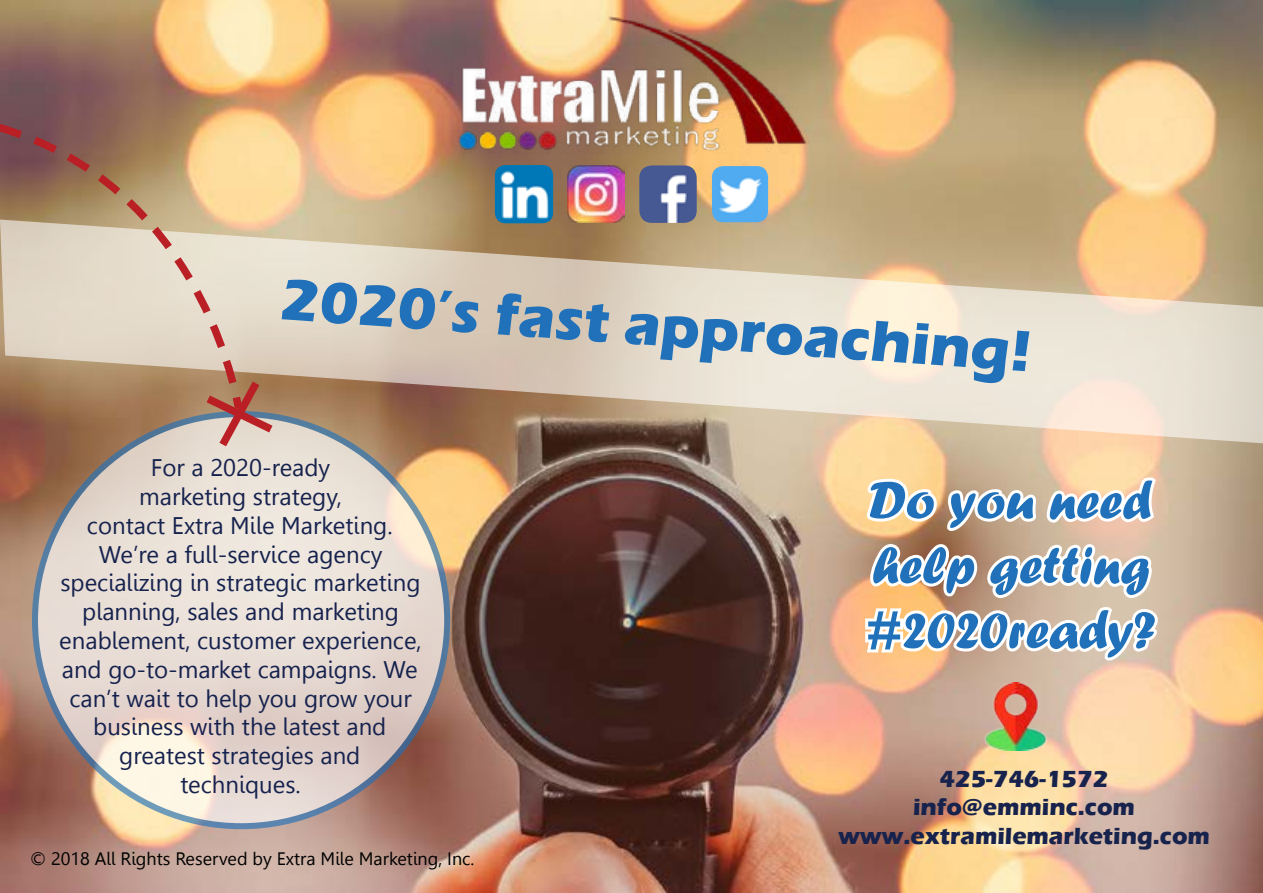
<style>
.page{position:relative;width:1263px;height:893px;background:#fff}
.page>*{position:absolute;margin:0;border:0;box-sizing:border-box;transform-origin:0 0}
.t1{font:700 60px "Eras ITC";color:#2071b9}
.t2{font:54px/64.8px "Forte";color:#2071b9;text-align:justify}
.t3{font:24px/28.8px "Leelawadee";color:#16224e;text-align:center}
.t4{font:700 24px/28.8px "Eras ITC";color:#17234d;text-align:center}
.t5{font:18px "Leelawadee";color:#000}
</style>
<div class="page">
<img style="left:0;top:0;width:1263px;height:893px">
<svg style="left:0;top:219px;width:1263px;height:232px;background:#d4c1a8"></svg>
<svg style="left:32px;top:411px;width:418px;height:418px;background:#e1d7d1"></svg>
<svg style="left:198px;top:373px;width:83px;height:82px;background:#c6a597"></svg>
<svg style="left:0;top:105px;width:246px;height:311px;background:#c3a78e"></svg>
<svg style="left:862px;top:473px;width:300px;height:190px"></svg>
<img style="left:981px;top:682px;width:67px;height:69px">
<img style="left:451px;top:11px;width:359px;height:143px">
<img style="left:495px;top:165px;width:58px;height:58px">
<img style="left:639px;top:165px;width:58px;height:58px">
<img style="left:712px;top:166px;width:56px;height:56px">
<img style="left:567px;top:165px;width:58px;height:58px">
<h1 class="t1" style="left:283px;top:265px;width:754px;rotate:4deg">2020’s fast approaching!</h1>
<p class="t3" style="left:59px;top:454px;width:364px">For a 2020-ready<br>marketing strategy,<br>contact Extra Mile Marketing.<br>We’re a full-service agency specializing in strategic marketing planning, sales and marketing enablement, customer experience, and go-to-market campaigns. We can’t wait to help you grow your business with the latest and greatest strategies and techniques.</p>
<p class="t5" style="left:30px;top:848px;width:446px">© 2018 All Rights Reserved by Extra Mile Marketing, Inc.</p>
<h2 class="t2" style="left:866px;top:467px;width:291px">Do you need help getting #2020ready?</h2>
<p class="t4" style="left:838px;top:764px;width:373px">425-746-1572 info@emminc.com www.extramilemarketing.com</p>
</div>
